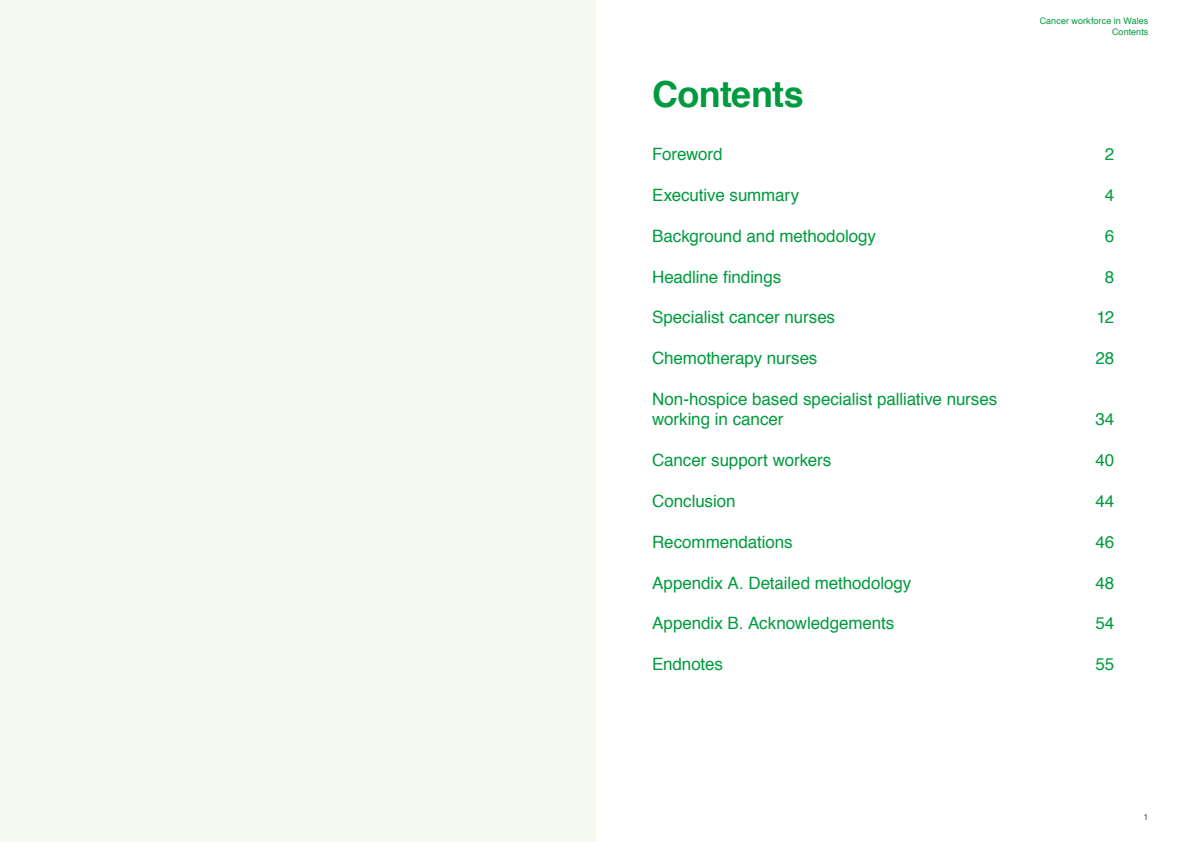
<style>
.page{position:relative;width:1191px;height:842px;background:#fff}
.page>*{position:absolute;margin:0;border:0;box-sizing:border-box;transform-origin:0 0}
.t1{font:700 36px "Helvetica";letter-spacing:-.02em;color:#009b3e}
.t2{font:17px/20.4px "Helvetica";letter-spacing:-.005em;color:#009b3e}
.t3{font:9px/10.8px "Helvetica";letter-spacing:.005em;color:#009b3e;text-align:right}
.t4{font:9px "Helvetica";color:#575756}
</style>
<div class="page">
<div style="left:0;top:0;width:595px;height:842px;background:#f6f9ef"></div>
<h1 class="t1" style="left:652px;top:65px;width:153px">Contents</h1>
<p class="t3" style="left:1039px;top:15px;width:110px">Cancer workforce in Wales<br>Contents</p>
<p class="t2" style="left:652px;top:145px;width:72px">Foreword</p>
<p class="t2" style="left:1105px;top:145px;width:11px">2</p>
<p class="t2" style="left:652px;top:185px;width:148px">Executive summary</p>
<p class="t2" style="left:1105px;top:185px;width:11px">4</p>
<p class="t2" style="left:652px;top:226px;width:225px">Background and methodology</p>
<p class="t2" style="left:1105px;top:226px;width:11px">6</p>
<p class="t2" style="left:652px;top:267px;width:130px">Headline findings</p>
<p class="t2" style="left:1105px;top:267px;width:11px">8</p>
<p class="t2" style="left:652px;top:308px;width:184px">Specialist cancer nurses</p>
<p class="t2" style="left:1096px;top:308px;width:19px">12</p>
<p class="t2" style="left:652px;top:349px;width:167px">Chemotherapy nurses</p>
<p class="t2" style="left:1095px;top:349px;width:20px">28</p>
<p class="t2" style="left:652px;top:389px;width:346px">Non-hospice based specialist palliative nurses working in cancer</p>
<p class="t2" style="left:1095px;top:410px;width:20px">34</p>
<p class="t2" style="left:652px;top:451px;width:181px">Cancer support workers</p>
<p class="t2" style="left:1095px;top:451px;width:20px">40</p>
<p class="t2" style="left:652px;top:491px;width:85px">Conclusion</p>
<p class="t2" style="left:1095px;top:491px;width:21px">44</p>
<p class="t2" style="left:652px;top:532px;width:142px">Recommendations</p>
<p class="t2" style="left:1095px;top:532px;width:20px">46</p>
<p class="t2" style="left:652px;top:573px;width:261px">Appendix A. Detailed methodology</p>
<p class="t2" style="left:1095px;top:573px;width:20px">48</p>
<p class="t2" style="left:652px;top:614px;width:243px">Appendix B. Acknowledgements</p>
<p class="t2" style="left:1095px;top:614px;width:20px">54</p>
<p class="t2" style="left:652px;top:655px;width:72px">Endnotes</p>
<p class="t2" style="left:1095px;top:655px;width:20px">55</p>
<p class="t4" style="left:1143px;top:810px;width:7px">1</p>
</div>
